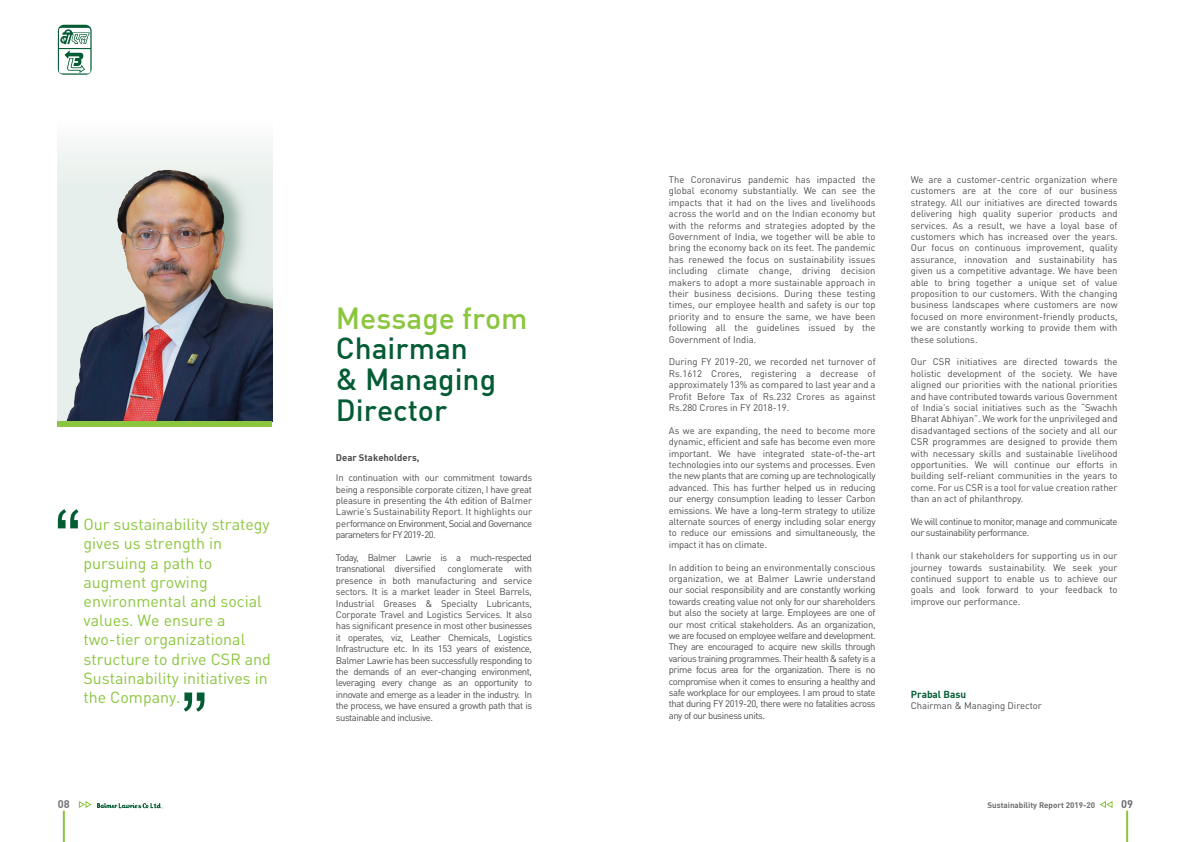
<style>
.page{position:relative;width:1191px;height:842px;background:#fff}
.page>*{position:absolute;margin:0;border:0;box-sizing:border-box;transform-origin:0 0}
.t1{font:500 30px/31px "DIN";color:#045c35}
.t2{font:500 30px "DIN";color:#8bc63e}
.t3{font:16px/19.2px "DIN Pro";color:#8bc63e}
.t4{font:11px "DIN Bold";color:#727477}
.t5{font:11px "DIN Bold";color:#6c6d70}
.t6{font:10px "DIN Bold";color:#045c35}
.t7{font:9.5px/11.4px "DIN Pro";letter-spacing:-.02em;color:#4b4c4d;text-align:justify}
.t8{font:9.5px/11.4px "DIN Pro";letter-spacing:-.045em;color:#4b4c4d}
.t9{font:9.5px "DIN Pro";color:#4b4c4d}
.t10{font:9.5px "DIN Bold";color:#4b4c4d}
.t11{font:8px "DIN Bold";color:#6c6d70}
</style>
<div class="page">
<div style="left:58px;top:99px;width:214px;height:323px;background:#fafcfb"></div>
<svg style="left:58px;top:509px;width:21px;height:19px"></svg>
<svg style="left:184px;top:692px;width:20px;height:20px"></svg>
<hr style="left:63px;top:811px;width:2px;height:31px;background:#8bc63e">
<hr style="left:1126px;top:811px;width:2px;height:31px;background:#8bc63e">
<svg style="left:1100px;top:801px;width:13px;height:7px"></svg>
<svg style="left:78px;top:801px;width:85px;height:8px"></svg>
<svg style="left:58px;top:25px;width:34px;height:50px"></svg>
<img style="left:58px;top:157px;width:214px;height:265px">
<div style="left:58px;top:422px;width:214px;height:5px;background:#8bc63e"></div>
<h2 class="t3" style="left:84px;top:514px;width:189px">Our sustainability strategy gives us strength in pursuing a path to augment growing environmental and social values. We ensure a two-tier organizational structure to drive CSR and<br>Sustainability initiatives in the Company.</h2>
<h1 class="t2" style="left:336px;top:298px;width:193px">Message from</h1>
<h1 class="t1" style="left:336px;top:332px;width:162px">Chairman &amp; Managing<br>Director</h1>
<p class="t10" style="left:336px;top:451px;width:85px">Dear Stakeholders,</p>
<p class="t7" style="left:336px;top:472px;width:198px">In continuation with our commitment towards being a responsible corporate citizen, I have great pleasure in presenting the 4th edition of Balmer Lawrie’s Sustainability Report. It highlights our performance on Environment, Social and Governance parameters for FY 2019-20.</p>
<p class="t7" style="left:336px;top:551px;width:198px">Today, Balmer Lawrie is a much-respected transnational diversified conglomerate with presence in both manufacturing and service sectors. It is a market leader in Steel Barrels, Industrial Greases &amp; Specialty Lubricants, Corporate Travel and Logistics Services. It also has significant presence in most other businesses it operates, viz, Leather Chemicals, Logistics Infrastructure etc. In its 153 years of existence, Balmer Lawrie has been successfully responding to the demands of an ever-changing environment, leveraging every change as an opportunity to innovate and emerge as a leader in the industry. In the process, we have ensured a growth path that is sustainable and inclusive.</p>
<p class="t7" style="left:669px;top:173px;width:208px">The Coronavirus pandemic has impacted the global economy substantially. We can see the impacts that it had on the lives and livelihoods across the world and on the Indian economy but with the reforms and strategies adopted by the Government of India, we together will be able to bring the economy back on its feet. The pandemic has renewed the focus on sustainability issues including climate change, driving decision makers to adopt a more sustainable approach in their business decisions. During these testing times, our employee health and safety is our top priority and to ensure the same, we have been following all the guidelines issued by the Government of India.</p>
<p class="t7" style="left:669px;top:356px;width:208px">During FY 2019-20, we recorded net turnover of Rs.1612 Crores, registering a decrease of approximately 13% as compared to last year and a Profit Before Tax of Rs.232 Crores as against Rs.280 Crores in FY 2018-19.</p>
<p class="t7" style="left:669px;top:424px;width:208px">As we are expanding, the need to become more dynamic, efficient and safe has become even more important. We have integrated state-of-the-art technologies into our systems and processes. Even the new plants that are coming up are technologically advanced. This has further helped us in reducing our energy consumption leading to lesser Carbon emissions. We have a long-term strategy to utilize alternate sources of energy including solar energy to reduce our emissions and simultaneously, the impact it has on climate.</p>
<p class="t7" style="left:669px;top:561px;width:208px">In addition to being an environmentally conscious organization, we at Balmer Lawrie understand our social responsibility and are constantly working towards creating value not only for our shareholders but also the society at large. Employees are one of our most critical stakeholders. As an organization, we are focused on employee welfare and development.<br>They are encouraged to acquire new skills through various training programmes. Their health &amp; safety is a prime focus area for the organization. There is no compromise when it comes to ensuring a healthy and safe workplace for our employees. I am proud to state that during FY 2019-20, there were no fatalities across any of our business units.</p>
<p class="t7" style="left:911px;top:173px;width:208px">We are a customer-centric organization where customers are at the core of our business strategy. All our initiatives are directed towards delivering high quality superior products and services. As a result, we have a loyal base of customers which has increased over the years.<br>Our focus on continuous improvement, quality assurance, innovation and sustainability has given us a competitive advantage. We have been able to bring together a unique set of value proposition to our customers. With the changing business landscapes where customers are now focused on more environment-friendly products, we are constantly working to provide them with these solutions.</p>
<p class="t7" style="left:911px;top:356px;width:208px">Our CSR initiatives are directed towards the holistic development of the society. We have aligned our priorities with the national priorities and have contributed towards various Government of India’s social initiatives such as the “Swachh Bharat Abhiyan”. We work for the unprivileged and disadvantaged sections of the society and all our CSR programmes are designed to provide them with necessary skills and sustainable livelihood opportunities. We will continue our efforts in building self-reliant communities in the years to come. For us CSR is a tool for value creation rather than an act of philanthropy.</p>
<p class="t8" style="left:911px;top:515px;width:208px">We will continue to monitor, manage and communicate our sustainability performance.</p>
<p class="t7" style="left:911px;top:550px;width:208px">I thank our stakeholders for supporting us in our journey towards sustainability. We seek your continued support to enable us to achieve our goals and look forward to your feedback to improve our performance.</p>
<p class="t6" style="left:911px;top:688px;width:57px">Prabal Basu</p>
<p class="t9" style="left:911px;top:699px;width:133px">Chairman &amp; Managing Director</p>
<p class="t4" style="left:58px;top:797px;width:13px">08</p>
<p class="t11" style="left:987px;top:800px;width:109px">Sustainability Report 2019-20</p>
<p class="t5" style="left:1121px;top:797px;width:13px">09</p>
</div>
